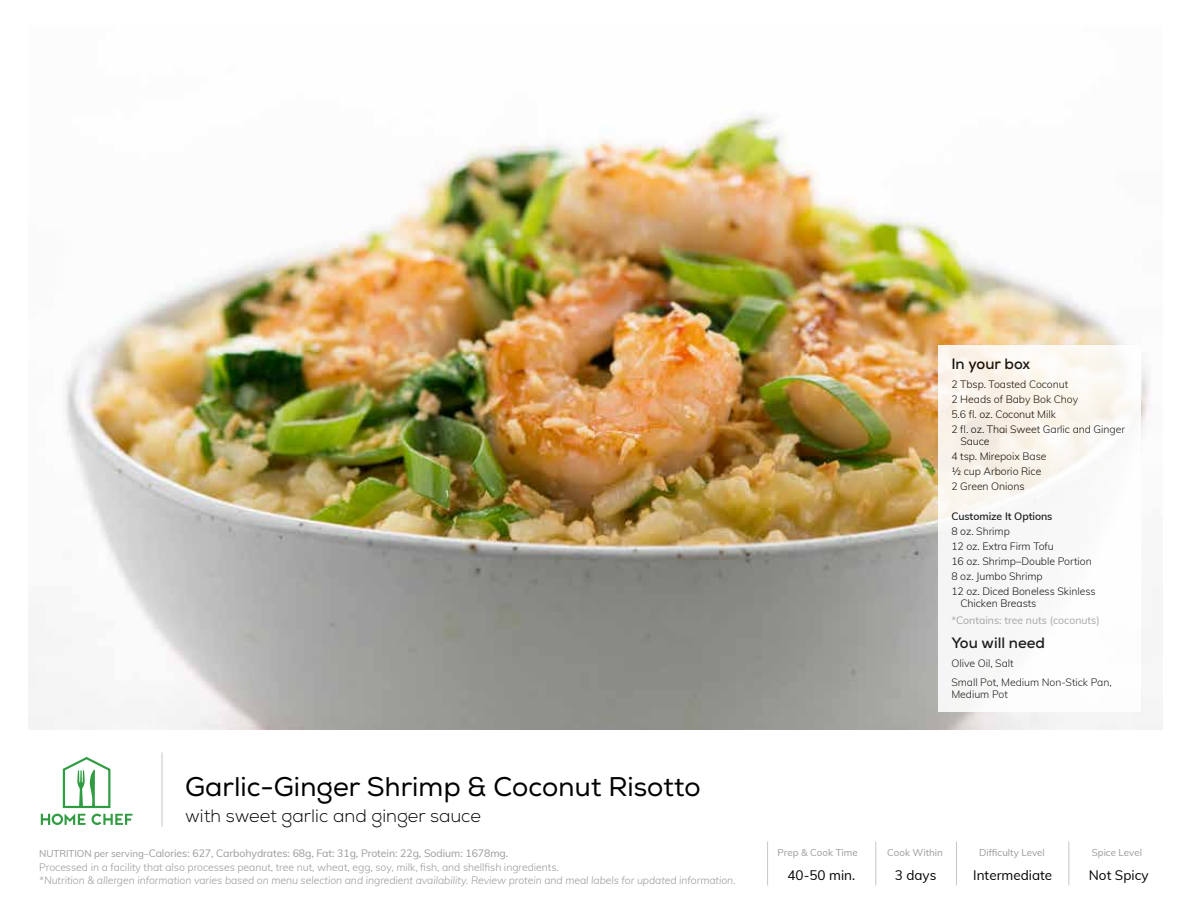
<style>
.page{position:relative;width:1188px;height:918px;background:#fff}
.page>*{position:absolute;margin:0;border:0;box-sizing:border-box;transform-origin:0 0}
.t1{font:27px "Nexa";color:#000}
.t2{font:300 18px "Nexa";color:#000}
.t3{font:700 15px "Nexa";color:#000}
.t4{font:13.5px "Muli";color:#000}
.t5{font:300 10.5px/15px "Muli";letter-spacing:-.005em;color:#000}
.t6{font:300 10.5px/13.5px "Muli";letter-spacing:-.005em;color:#9a9a9a}
.t7{font:italic 300 10.5px "Muli";letter-spacing:-.005em;color:#9a9a9a}
.t8{font:10.5px "Muli";color:#9a9a9a}
.t9{font:600 10.5px "Muli";letter-spacing:-.005em;color:#000}
.t10{font:9.75px "Muli";color:#9a9a9a}
.s1{font-weight:400;font-size:9.75px}
.s2{font-weight:400}
</style>
<div class="page">
<img style="left:29px;top:113px;width:1133px;height:617px">
<hr style="left:162px;top:752px;width:1px;height:75px;background:#c7c6c5">
<svg style="left:938px;top:345px;width:203px;height:366px"></svg>
<svg style="left:41px;top:757px;width:91px;height:68px"></svg>
<hr style="left:875px;top:842px;width:1px;height:43px;background:#c7c6c5">
<hr style="left:956px;top:842px;width:1px;height:43px;background:#c7c6c5">
<hr style="left:1068px;top:842px;width:1px;height:43px;background:#c7c6c5">
<hr style="left:767px;top:842px;width:1px;height:43px;background:#c7c6c5">
<h1 class="t1" style="left:185px;top:771px;width:517px">Garlic-Ginger Shrimp &amp; Coconut Risotto</h1>
<h2 class="t2" style="left:185px;top:805px;width:297px">with sweet garlic and ginger sauce</h2>
<p class="t6" style="left:39px;top:846px;width:521px"><span class="s1">NUTRITION per serving–</span><span class="s2">Calories: 627, Carbohydrates: 68g, Fat: 31g, Protein: 22g, Sodium: 1678mg.<br></span>Processed in a facility that also processes peanut, tree nut, wheat, egg, soy, milk, fish, and shellfish ingredients.</p>
<p class="t7" style="left:39px;top:873px;width:698px">*Nutrition &amp; allergen information varies based on menu selection and ingredient availability. Review protein and meal labels for updated information.</p>
<h3 class="t3" style="left:951px;top:354px;width:80px">In your box</h3>
<p class="t5" style="left:951px;top:376px;width:175px">2 Tbsp. Toasted Coconut<br>2 Heads of Baby Bok Choy<br>5.6 fl. oz. Coconut Milk<br>2 fl. oz. Thai Sweet Garlic and Ginger</p>
<p class="t5" style="left:951px;top:433px;width:97px;text-indent:9px">Sauce<br>4 tsp. Mirepoix Base ½ cup Arborio Rice<br>2 Green Onions</p>
<p class="t9" style="left:951px;top:508px;width:103px">Customize It Options</p>
<p class="t5" style="left:951px;top:523px;width:146px">8 oz. Shrimp<br>12 oz. Extra Firm Tofu<br>16 oz. Shrimp–Double Portion<br>8 oz. Jumbo Shrimp<br>12 oz. Diced Boneless Skinless</p>
<p class="t5" style="left:960px;top:595px;width:78px">Chicken Breasts</p>
<p class="t8" style="left:951px;top:613px;width:150px">*Contains: tree nuts (coconuts)</p>
<h3 class="t3" style="left:951px;top:633px;width:95px">You will need</h3>
<p class="t5" style="left:951px;top:653px;width:162px;line-height:18.8px">Olive Oil, Salt<br>Small Pot, Medium Non-Stick Pan,</p>
<p class="t5" style="left:951px;top:686px;width:58px">Medium Pot</p>
<p class="t10" style="left:778px;top:845px;width:82px">Prep &amp; Cook Time</p>
<p class="t10" style="left:887px;top:845px;width:57px">Cook Within</p>
<p class="t10" style="left:979px;top:845px;width:67px">Difficulty Level</p>
<p class="t10" style="left:1092px;top:845px;width:52px">Spice Level</p>
<p class="t4" style="left:787px;top:865px;width:69px">40-50 min.</p>
<p class="t4" style="left:895px;top:865px;width:43px">3 days</p>
<p class="t4" style="left:973px;top:865px;width:81px">Intermediate</p>
<p class="t4" style="left:1089px;top:865px;width:61px">Not Spicy</p>
</div>
